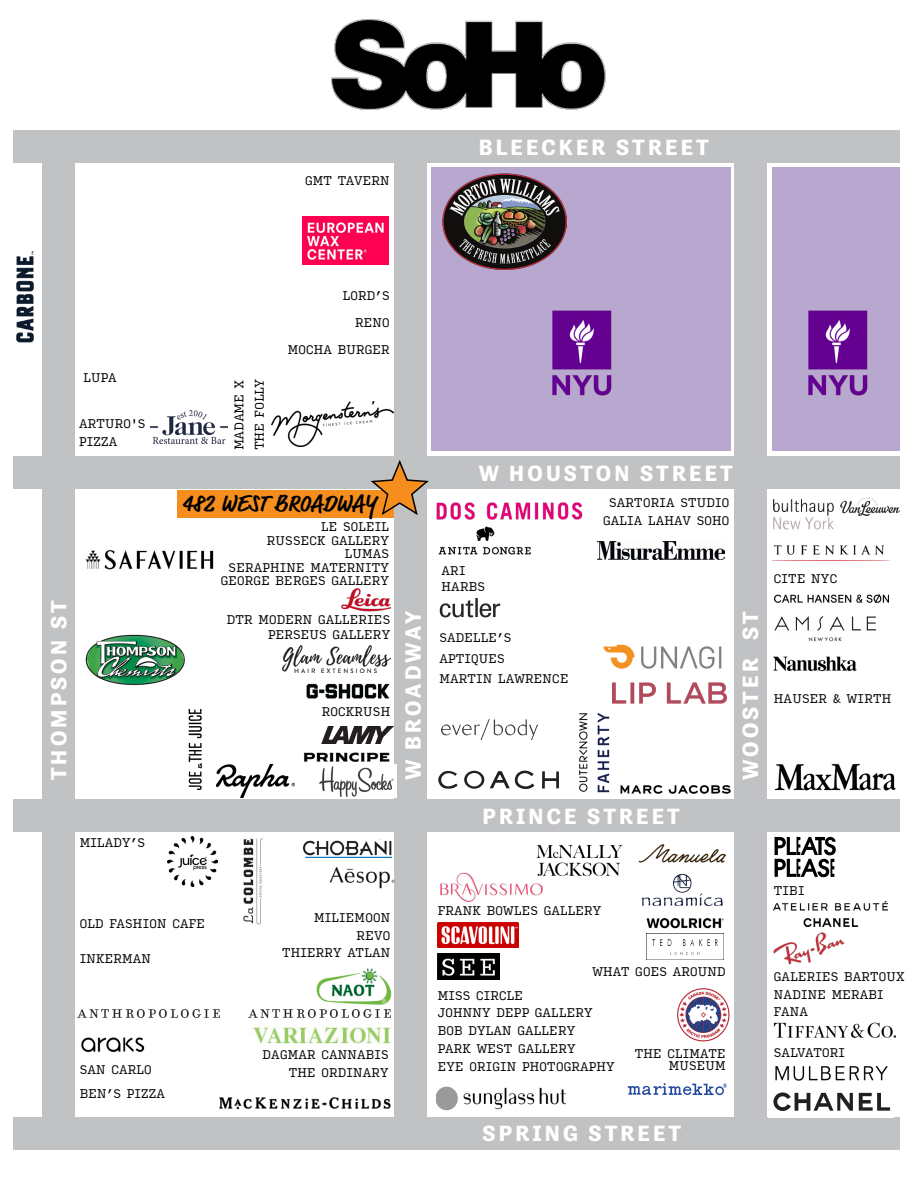
<style>
.page{position:relative;width:918px;height:1188px;background:#fff}
.page>*{position:absolute;margin:0;border:0;box-sizing:border-box;transform-origin:0 0}
.t1{font:700 24px "Market Pro";letter-spacing:-.005em;color:#000}
.t2{font:700 22.65px "Tenso";letter-spacing:.14em;color:#fff}
.t3{font:12px "Input Serif Narrow";letter-spacing:-.04em;color:#000}
</style>
<div class="page">
<hr style="left:0;top:17px;width:1px;height:141px;background:#231f20">
<div style="left:13px;top:456px;width:887px;height:33px;background:#c1c2c4"></div>
<div style="left:13px;top:130px;width:887px;height:33px;background:#c1c2c4"></div>
<div style="left:42px;top:163px;width:33px;height:954px;background:#c1c2c4"></div>
<div style="left:394px;top:163px;width:33px;height:955px;background:#c1c2c4"></div>
<div style="left:734px;top:163px;width:33px;height:955px;background:#c1c2c4"></div>
<div style="left:13px;top:799px;width:887px;height:33px;background:#c1c2c4"></div>
<div style="left:13px;top:1117px;width:887px;height:33px;background:#c1c2c4"></div>
<img style="left:329px;top:867px;width:66px;height:22px">
<img style="left:167px;top:836px;width:50px;height:50px">
<img style="left:437px;top:1086px;width:130px;height:25px">
<div style="left:769px;top:1079px;width:125px;height:39px;background:#fff"></div>
<svg style="left:859px;top:1093px;width:31px;height:18px"></svg>
<svg style="left:773px;top:1092px;width:80px;height:19px"></svg>
<img style="left:775px;top:1066px;width:113px;height:15px">
<img style="left:620px;top:785px;width:111px;height:9px">
<img style="left:613px;top:682px;width:114px;height:22px">
<img style="left:597px;top:542px;width:128px;height:18px">
<img style="left:603px;top:644px;width:119px;height:25px">
<img style="left:774px;top:763px;width:122px;height:28px">
<svg style="left:775px;top:837px;width:61px;height:40px"></svg>
<img style="left:677px;top:988px;width:53px;height:54px">
<div style="left:625px;top:932px;width:99px;height:30px;background:linear-gradient(to right,#fff,#fff)"></div>
<img style="left:646px;top:934px;width:77px;height:25px">
<img style="left:646px;top:918px;width:78px;height:11px">
<img style="left:638px;top:844px;width:88px;height:19px">
<img style="left:641px;top:873px;width:82px;height:34px">
<svg style="left:438px;top:770px;width:20px;height:19px"></svg>
<svg style="left:464px;top:771px;width:20px;height:18px"></svg>
<svg style="left:490px;top:770px;width:44px;height:19px"></svg>
<svg style="left:542px;top:771px;width:17px;height:17px"></svg>
<img style="left:303px;top:840px;width:89px;height:18px">
<img style="left:341px;top:588px;width:51px;height:24px">
<img style="left:306px;top:683px;width:83px;height:16px">
<img style="left:282px;top:646px;width:109px;height:27px">
<img style="left:319px;top:765px;width:77px;height:33px">
<img style="left:215px;top:765px;width:80px;height:33px">
<img style="left:188px;top:710px;width:14px;height:79px">
<img style="left:597px;top:712px;width:13px;height:81px">
<img style="left:579px;top:713px;width:9px;height:79px">
<img style="left:773px;top:499px;width:61px;height:31px">
<img style="left:772px;top:546px;width:117px;height:15px">
<img style="left:775px;top:594px;width:113px;height:9px">
<img style="left:774px;top:616px;width:102px;height:26px">
<img style="left:773px;top:656px;width:84px;height:16px">
<img style="left:437px;top:923px;width:82px;height:25px">
<img style="left:440px;top:872px;width:103px;height:30px">
<img style="left:438px;top:954px;width:61px;height:25px">
<img style="left:436px;top:502px;width:147px;height:18px">
<img style="left:439px;top:598px;width:62px;height:20px">
<img style="left:773px;top:1022px;width:123px;height:16px">
<img style="left:243px;top:838px;width:20px;height:87px">
<div style="left:432px;top:167px;width:299px;height:284px;background:#b8a7cf"></div>
<div style="left:772px;top:167px;width:128px;height:284px;background:#b8a7cf"></div>
<img style="left:552px;top:311px;width:60px;height:84px">
<img style="left:808px;top:311px;width:60px;height:84px">
<img style="left:293px;top:752px;width:101px;height:14px">
<img style="left:321px;top:727px;width:72px;height:16px">
<img style="left:438px;top:526px;width:93px;height:29px">
<img style="left:441px;top:720px;width:96px;height:19px">
<img style="left:443px;top:173px;width:123px;height:97px">
<img style="left:316px;top:968px;width:75px;height:36px">
<img style="left:248px;top:1009px;width:143px;height:9px">
<img style="left:78px;top:1009px;width:142px;height:9px">
<img style="left:81px;top:1037px;width:64px;height:16px">
<img style="left:220px;top:1097px;width:171px;height:13px">
<img style="left:252px;top:1026px;width:139px;height:18px">
<div style="left:177px;top:490px;width:217px;height:28px;background:#f68e1e"></div>
<svg style="left:371px;top:460px;width:58px;height:55px"></svg>
<img style="left:774px;top:902px;width:113px;height:24px">
<img style="left:773px;top:932px;width:72px;height:33px">
<img style="left:840px;top:498px;width:60px;height:17px">
<img style="left:535px;top:844px;width:88px;height:37px">
<svg style="left:628px;top:1083px;width:99px;height:12px"></svg>
<img style="left:16px;top:251px;width:18px;height:92px">
<img style="left:150px;top:410px;width:77px;height:34px">
<img style="left:272px;top:402px;width:121px;height:44px">
<img style="left:302px;top:216px;width:87px;height:49px">
<img style="left:85px;top:549px;width:129px;height:21px">
<img style="left:85px;top:634px;width:100px;height:52px">
<img style="left:331px;top:19px;width:274px;height:92px">
<p class="t3" style="left:305px;top:170px;width:87px">GMT TAVERN</p>
<p class="t2" style="left:479px;top:134px;width:232px">BLEECKER STREET</p>
<p class="t3" style="left:83px;top:367px;width:35px">LUPA</p>
<p class="t3" style="left:79px;top:413px;width:68px">ARTURO'S</p>
<p class="t3" style="left:79px;top:431px;width:40px">PIZZA</p>
<p class="t3" style="left:228px;top:450px;width:72px;rotate:-90deg">MADAME X</p>
<p class="t3" style="left:249px;top:450px;width:73px;rotate:-90deg">THE FOLLY</p>
<p class="t3" style="left:342px;top:285px;width:49px">LORD’S</p>
<p class="t3" style="left:355px;top:312px;width:37px">RENO</p>
<p class="t3" style="left:287px;top:339px;width:104px">MOCHA BURGER</p>
<p class="t1" style="left:183px;top:487px;width:195px">482 WEST BROADWAY</p>
<p class="t3" style="left:321px;top:516px;width:70px">LE SOLEIL</p>
<p class="t3" style="left:267px;top:529px;width:124px">RUSSECK GALLERY</p>
<p class="t3" style="left:344px;top:543px;width:46px">LUMAS</p>
<p class="t3" style="left:228px;top:556px;width:163px">SERAPHINE MATERNITY</p>
<p class="t3" style="left:221px;top:570px;width:170px">GEORGE BERGES GALLERY</p>
<p class="t2" style="left:479px;top:461px;width:256px">W HOUSTON STREET</p>
<p class="t3" style="left:441px;top:560px;width:26px">ARI</p>
<p class="t3" style="left:441px;top:576px;width:45px">HARBS</p>
<p class="t3" style="left:609px;top:492px;width:122px">SARTORIA STUDIO</p>
<p class="t3" style="left:603px;top:510px;width:128px">GALIA LAHAV SOHO</p>
<p class="t2" style="left:46px;top:780px;width:181px;rotate:-90deg">THOMPSON ST</p>
<p class="t2" style="left:400px;top:780px;width:171px;rotate:-90deg">W BROADWAY</p>
<p class="t2" style="left:738px;top:780px;width:170px;rotate:-90deg">WOOSTER ST</p>
<p class="t3" style="left:226px;top:609px;width:166px">DTR MODERN GALLERIES</p>
<p class="t3" style="left:268px;top:624px;width:124px">PERSEUS GALLERY</p>
<p class="t3" style="left:439px;top:627px;width:74px">SADELLE’S</p>
<p class="t3" style="left:439px;top:648px;width:68px">APTIQUES</p>
<p class="t3" style="left:439px;top:668px;width:131px">MARTIN LAWRENCE</p>
<p class="t3" style="left:321px;top:701px;width:71px">ROCKRUSH</p>
<p class="t3" style="left:79px;top:832px;width:67px">MILADY’S</p>
<p class="t3" style="left:79px;top:913px;width:127px">OLD FASHION CAFE</p>
<p class="t3" style="left:79px;top:948px;width:74px">INKERMAN</p>
<p class="t3" style="left:79px;top:1059px;width:74px">SAN CARLO</p>
<p class="t3" style="left:79px;top:1083px;width:87px">BEN’S PIZZA</p>
<p class="t3" style="left:314px;top:907px;width:78px">MILIEMOON</p>
<p class="t3" style="left:356px;top:924px;width:36px">REVO</p>
<p class="t3" style="left:282px;top:942px;width:110px">THIERRY ATLAN</p>
<p class="t3" style="left:262px;top:1044px;width:128px">DAGMAR CANNABIS</p>
<p class="t3" style="left:288px;top:1062px;width:102px">THE ORDINARY</p>
<p class="t2" style="left:483px;top:803px;width:199px">PRINCE STREET</p>
<p class="t3" style="left:438px;top:899px;width:166px">FRANK BOWLES GALLERY</p>
<p class="t3" style="left:592px;top:961px;width:135px">WHAT GOES AROUND</p>
<p class="t3" style="left:438px;top:984px;width:87px">MISS CIRCLE</p>
<p class="t3" style="left:438px;top:1002px;width:157px">JOHNNY DEPP GALLERY</p>
<p class="t3" style="left:438px;top:1020px;width:140px">BOB DYLAN GALLERY</p>
<p class="t3" style="left:438px;top:1038px;width:140px">PARK WEST GALLERY</p>
<p class="t3" style="left:438px;top:1056px;width:179px">EYE ORIGIN PHOTOGRAPHY</p>
<p class="t3" style="left:635px;top:1043px;width:93px">THE CLIMATE</p>
<p class="t3" style="left:668px;top:1054px;width:59px">MUSEUM</p>
<p class="t2" style="left:483px;top:1121px;width:200px">SPRING STREET</p>
<p class="t3" style="left:774px;top:568px;width:65px">CITE NYC</p>
<p class="t3" style="left:774px;top:687px;width:119px">HAUSER &amp; WIRTH</p>
<p class="t3" style="left:774px;top:880px;width:33px">TIBI</p>
<p class="t3" style="left:774px;top:966px;width:133px">GALERIES BARTOUX</p>
<p class="t3" style="left:774px;top:983px;width:112px">NADINE MERABI</p>
<p class="t3" style="left:774px;top:1001px;width:36px">FANA</p>
<p class="t3" style="left:774px;top:1041px;width:73px">SALVATORI</p>
</div>
